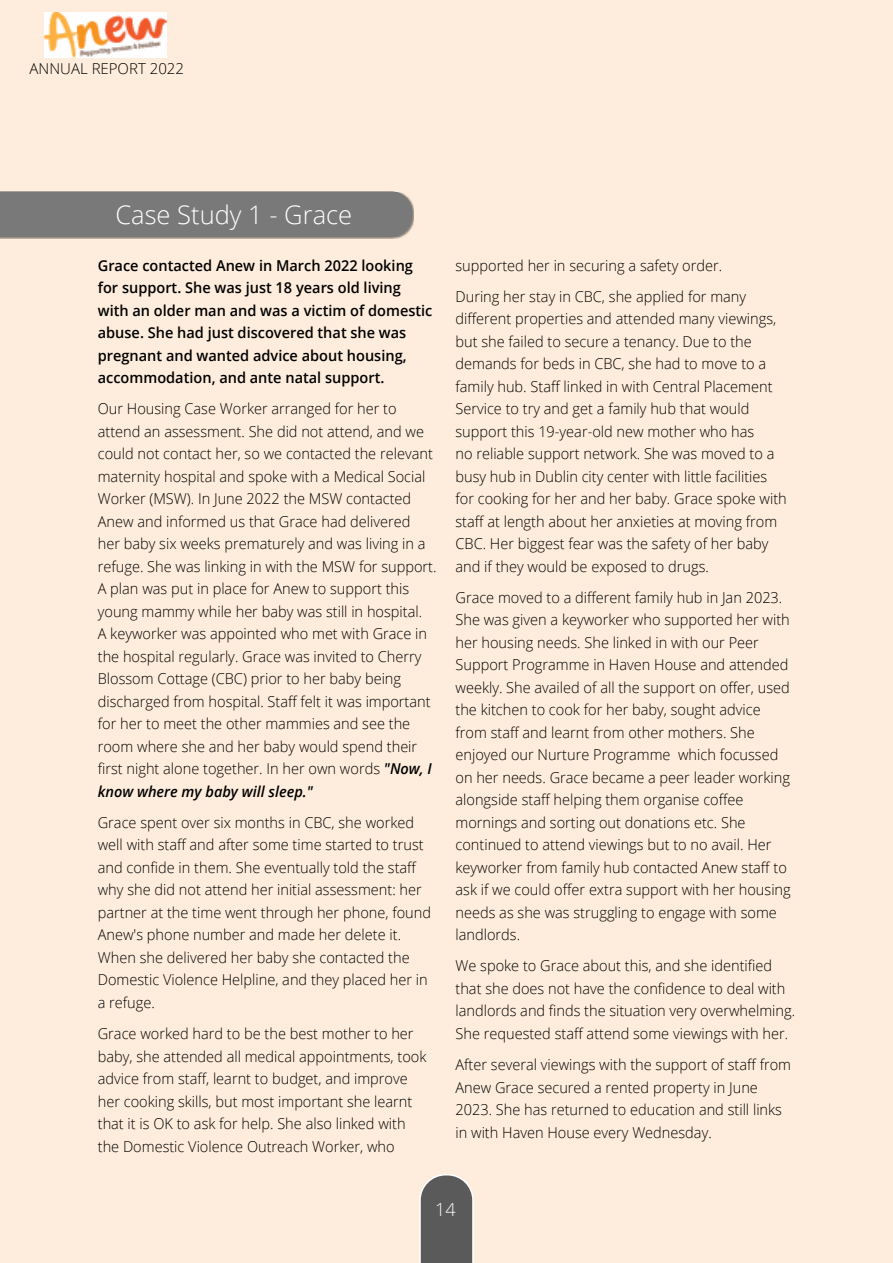
<style>
.page{position:relative;width:893px;height:1263px;background:#feeddc}
.page>*{position:absolute;margin:0;border:0;box-sizing:border-box;transform-origin:0 0}
.t1{font:300 25.5px "Open Sans";color:#fff}
.t2{font:300 18px "Open Sans";color:#fff}
.t3{font:300 15px/22.5px "Open Sans";color:#000}
.t4{font:600 15px/22.5px "Open Sans";color:#000}
.s1{font-weight:600;font-style:italic}
</style>
<div class="page">
<img style="left:44px;top:13px;width:122px;height:44px">
<svg style="left:419px;top:1174px;width:55px;height:89px;background:#706e6d"></svg>
<div style="left:0;top:192px;width:414px;height:47px;background:#000;opacity:.44"></div>
<div style="left:0;top:191px;width:412px;height:46px;background:#797979"></div>
<p class="t3" style="left:30px;top:57px;width:156px">ANNUAL REPORT 2022</p>
<h1 class="t1" style="left:115px;top:198px;width:238px">Case Study 1 - Grace</h1>
<p class="t4" style="left:98px;top:254px;width:336px">Grace contacted Anew in March 2022 looking for support. She was just 18 years old living with an older man and was a victim of domestic abuse. She had just discovered that she was pregnant and wanted advice about housing, accommodation, and ante natal support.</p>
<p class="t3" style="left:98px;top:397px;width:340px">Our Housing Case Worker arranged for her to attend an assessment. She did not attend, and we could not contact her, so we contacted the relevant maternity hospital and spoke with a Medical Social Worker (MSW). In June 2022 the MSW contacted Anew and informed us that Grace had delivered<br>her baby six weeks prematurely and was living in a refuge. She was linking in with the MSW for support.<br>A plan was put in place for Anew to support this young mammy while her baby was still in hospital.<br>A keyworker was appointed who met with Grace in the hospital regularly. Grace was invited to Cherry Blossom Cottage (CBC) prior to her baby being discharged from hospital. Staff felt it was important for her to meet the other mammies and see the room where she and her baby would spend their first night alone together. In her own words <span class="s1">"Now, I know where my baby will sleep."</span></p>
<p class="t3" style="left:98px;top:811px;width:335px">Grace spent over six months in CBC, she worked well with staff and after some time started to trust and confide in them. She eventually told the staff why she did not attend her initial assessment: her partner at the time went through her phone, found Anew's phone number and made her delete it.<br>When she delivered her baby she contacted the Domestic Violence Helpline, and they placed her in a refuge.</p>
<p class="t3" style="left:98px;top:1022px;width:330px">Grace worked hard to be the best mother to her baby, she attended all medical appointments, took advice from staff, learnt to budget, and improve her cooking skills, but most important she learnt that it is OK to ask for help. She also linked with the Domestic Violence Outreach Worker, who</p>
<p class="t3" style="left:455px;top:249px;width:292px;line-height:31px">supported her in securing a safety order.<br>During her stay in CBC, she applied for many</p>
<p class="t3" style="left:455px;top:307px;width:333px">different properties and attended many viewings, but she failed to secure a tenancy. Due to the demands for beds in CBC, she had to move to a family hub. Staff linked in with Central Placement Service to try and get a family hub that would support this 19-year-old new mother who has<br>no reliable support network. She was moved to a busy hub in Dublin city center with little facilities for cooking for her and her baby. Grace spoke with staff at length about her anxieties at moving from CBC. Her biggest fear was the safety of her baby and if they would be exposed to drugs.</p>
<p class="t3" style="left:455px;top:586px;width:337px">Grace moved to a different family hub in Jan 2023.<br>She was given a keyworker who supported her with her housing needs. She linked in with our Peer Support Programme in Haven House and attended weekly. She availed of all the support on offer, used the kitchen to cook for her baby, sought advice from staff and learnt from other mothers. She enjoyed our Nurture Programme which focussed on her needs. Grace became a peer leader working alongside staff helping them organise coffee mornings and sorting out donations etc. She continued to attend viewings but to no avail. Her keyworker from family hub contacted Anew staff to ask if we could offer extra support with her housing needs as she was struggling to engage with some landlords.</p>
<p class="t3" style="left:455px;top:954px;width:341px">We spoke to Grace about this, and she identified that she does not have the confidence to deal with landlords and finds the situation very overwhelming.<br>She requested staff attend some viewings with her.</p>
<p class="t3" style="left:455px;top:1053px;width:337px">After several viewings with the support of staff from Anew Grace secured a rented property in June 2023. She has returned to education and still links in with Haven House every Wednesday.</p>
<p class="t2" style="left:435px;top:1197px;width:22px">14</p>
</div>
